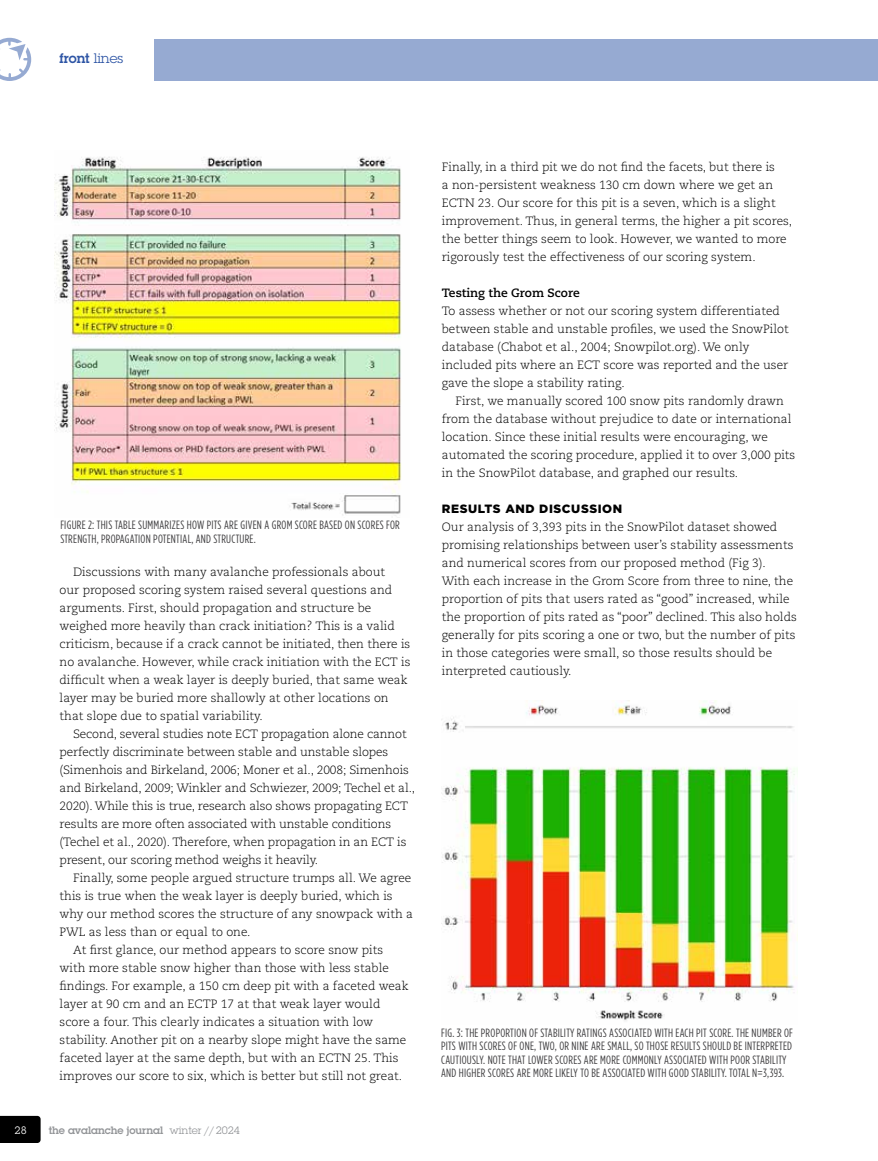
<style>
.page{position:relative;width:878px;height:1161px;background:#fff}
.page>*{position:absolute;margin:0;border:0;box-sizing:border-box;transform-origin:0 0}
.t1{font:600 13.5px "Lubalin Graph Std";letter-spacing:-.005em;color:#2e55a5}
.t2{font:300 12px/18px "Caecilia LT Std";color:#000}
.t3{font:12px/13.5px "Gotham Condensed";letter-spacing:.02em;color:#414042}
.t4{font:900 12px "Gotham";letter-spacing:.05em;color:#000}
.t5{font:700 12px "Caecilia LT Std";color:#000}
.t6{font:600 10.5px "Lubalin Graph Std";letter-spacing:-.005em;color:#939598}
.t7{font:10.5px "Lubalin Graph Std";color:#fff}
.s1{font-weight:400}
</style>
<div class="page">
<svg style="left:0;top:38px;width:31px;height:43px"></svg>
<div style="left:155px;top:40px;width:723px;height:41px;background:#96aad2"></div>
<svg style="left:0;top:1116px;width:41px;height:27px"></svg>
<img style="left:54px;top:157px;width:348px;height:359px">
<img style="left:442px;top:700px;width:355px;height:321px">
<p class="t1" style="left:60px;top:49px;width:65px">front <span class="s1">lines</span></p>
<p class="t3" style="left:60px;top:518px;width:341px">FIGURE 2: THIS TABLE SUMMARIZES HOW PITS ARE GIVEN A GROM SCORE BASED ON SCORES FOR<br>STRENGTH, PROPAGATION POTENTIAL, AND STRUCTURE.</p>
<p class="t2" style="left:60px;top:563px;width:352px;text-indent:14px">Discussions with many avalanche professionals about<br>our proposed scoring system raised several questions and arguments. First, should propagation and structure be weighed more heavily than crack initiation? This is a valid criticism, because if a crack cannot be initiated, then there is no avalanche. However, while crack initiation with the ECT is difficult when a weak layer is deeply buried, that same weak layer may be buried more shallowly at other locations on that slope due to spatial variability.</p>
<p class="t2" style="left:60px;top:725px;width:357px;text-indent:14px">Second, several studies note ECT propagation alone cannot perfectly discriminate between stable and unstable slopes (Simenhois and Birkeland, 2006; Moner et al., 2008; Simenhois and Birkeland, 2009; Winkler and Schwiezer, 2009; Techel et al., 2020). While this is true, research also shows propagating ECT results are more often associated with unstable conditions (Techel et al., 2020). Therefore, when propagation in an ECT is present, our scoring method weighs it heavily.</p>
<p class="t2" style="left:73px;top:869px;width:340px">Finally, some people argued structure trumps all. We agree</p>
<p class="t2" style="left:60px;top:887px;width:334px">this is true when the weak layer is deeply buried, which is</p>
<p class="t2" style="left:60px;top:905px;width:355px">why our method scores the structure of any snowpack with a</p>
<p class="t2" style="left:60px;top:923px;width:192px">PWL as less than or equal to one.</p>
<p class="t2" style="left:73px;top:941px;width:312px">At first glance, our method appears to score snow pits</p>
<p class="t2" style="left:60px;top:959px;width:331px">with more stable snow higher than those with less stable</p>
<p class="t2" style="left:60px;top:977px;width:350px">findings. For example, a 150 cm deep pit with a faceted weak</p>
<p class="t2" style="left:60px;top:995px;width:322px">layer at 90 cm and an ECTP 17 at that weak layer would</p>
<p class="t2" style="left:60px;top:1013px;width:315px">score a four. This clearly indicates a situation with low</p>
<p class="t2" style="left:60px;top:1031px;width:348px">stability. Another pit on a nearby slope might have the same</p>
<p class="t2" style="left:60px;top:1049px;width:340px">faceted layer at the same depth, but with an ECTN 25. This</p>
<p class="t2" style="left:60px;top:1067px;width:344px">improves our score to six, which is better but still not great.</p>
<p class="t7" style="left:15px;top:1124px;width:14px">28</p>
<p class="t6" style="left:49px;top:1123px;width:193px">the avalanche journal <span class="s1">winter // 2024</span></p>
<p class="t2" style="left:442px;top:158px;width:351px">Finally, in a third pit we do not find the facets, but there is<br>a non-persistent weakness 130 cm down where we get an ECTN 23. Our score for this pit is a seven, which is a slight improvement. Thus, in general terms, the higher a pit scores, the better things seem to look. However, we wanted to more rigorously test the effectiveness of our scoring system.</p>
<p class="t5" style="left:442px;top:286px;width:139px">Testing the Grom Score</p>
<p class="t2" style="left:442px;top:302px;width:348px">To assess whether or not our scoring system differentiated between stable and unstable profiles, we used the SnowPilot database (Chabot et al., 2004; Snowpilot.org). We only included pits where an ECT score was reported and the user gave the slope a stability rating.</p>
<p class="t2" style="left:442px;top:392px;width:355px;text-indent:14px">First, we manually scored 100 snow pits randomly drawn from the database without prejudice to date or international location. Since these initial results were encouraging, we automated the scoring procedure, applied it to over 3,000 pits in the SnowPilot database, and graphed our results.</p>
<p class="t4" style="left:442px;top:502px;width:182px">RESULTS AND DISCUSSION</p>
<p class="t2" style="left:442px;top:518px;width:356px">Our analysis of 3,393 pits in the SnowPilot dataset showed promising relationships between user’s stability assessments and numerical scores from our proposed method (Fig 3).<br>With each increase in the Grom Score from three to nine, the proportion of pits that users rated as “good” increased, while the proportion of pits rated as “poor” declined. This also holds generally for pits scoring a one or two, but the number of pits in those categories were small, so those results should be interpreted cautiously.</p>
<p class="t3" style="left:441px;top:1026px;width:353px">FIG. 3: THE PROPORTION OF STABILITY RATINGS ASSOCIATED WITH EACH PIT SCORE. THE NUMBER OF PITS WITH SCORES OF ONE, TWO, OR NINE ARE SMALL, SO THOSE RESULTS SHOULD BE INTERPRETED CAUTIOUSLY. NOTE THAT LOWER SCORES ARE MORE COMMONLY ASSOCIATED WITH POOR STABILITY AND HIGHER SCORES ARE MORE LIKELY TO BE ASSOCIATED WITH GOOD STABILITY. TOTAL N=3,393.</p>
</div>
